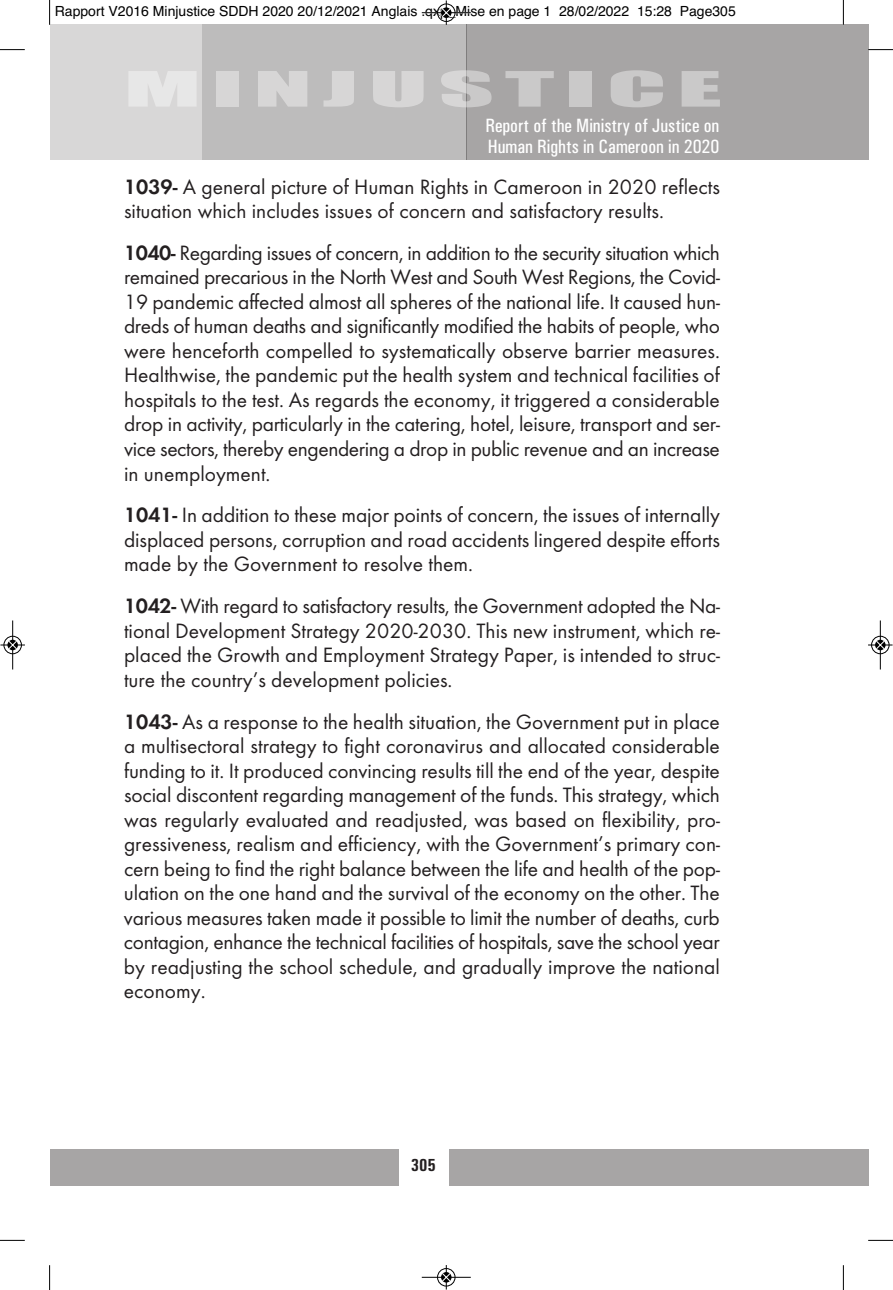
<style>
.page{position:relative;width:893px;height:1290px;background:#fff}
.page>*{position:absolute;margin:0;border:0;box-sizing:border-box;transform-origin:0 0}
.t1{font:44.98px "Impact";letter-spacing:.1em;color:rgb(255 255 255/.4);scale:2.39 1}
.t2{font:21.53px/24.5px "Function";color:#231f20;text-align:justify}
.t3{font:500 condensed 19.25px/21px "Univers";color:#fff}
.t4{font:700 condensed 17.5px "Univers";color:#231f20}
.t5{font:14px "Helvetica";color:#000}
.s1{font-weight:700}
</style>
<div class="page">
<div style="left:50px;top:1149px;width:818px;height:36px;background:#a7a5a5"></div>
<div style="left:466px;top:25px;width:402px;height:135px;background:#a7a5a5"></div>
<div style="left:202px;top:25px;width:264px;height:135px;background:#bdbcbc"></div>
<div style="left:399px;top:1146px;width:49px;height:42px;background:#fff"></div>
<div style="left:50px;top:25px;width:152px;height:135px;background:#d8d7d7"></div>
<svg style="left:49px;top:0;width:1px;height:25px"></svg>
<svg style="left:0;top:49px;width:25px;height:1px"></svg>
<svg style="left:843px;top:0;width:1px;height:25px"></svg>
<svg style="left:868px;top:49px;width:25px;height:1px"></svg>
<svg style="left:49px;top:1265px;width:1px;height:25px"></svg>
<svg style="left:0;top:1240px;width:25px;height:1px"></svg>
<svg style="left:843px;top:1265px;width:1px;height:25px"></svg>
<svg style="left:868px;top:1240px;width:25px;height:1px"></svg>
<div style="left:437px;top:3px;width:19px;height:19px;border:1px solid #fff;border-radius:50%"></div>
<hr style="left:422px;top:12px;width:49px;height:1px;background:#000">
<div style="left:437px;top:4px;width:18px;height:18px;border:1px solid #000;border-radius:50%"></div>
<svg style="left:442px;top:0;width:9px;height:25px"></svg>
<div style="left:437px;top:1268px;width:19px;height:18px;border:1px solid #fff;border-radius:50%"></div>
<hr style="left:422px;top:1277px;width:49px;height:1px;background:#000">
<div style="left:437px;top:1268px;width:18px;height:18px;border:1px solid #000;border-radius:50%"></div>
<svg style="left:442px;top:1265px;width:9px;height:24px"></svg>
<div style="left:3px;top:636px;width:19px;height:18px;border:1px solid #fff;border-radius:50%"></div>
<hr style="left:12px;top:620px;width:1px;height:49px;background:#000">
<div style="left:4px;top:636px;width:18px;height:18px;border:1px solid #000;border-radius:50%"></div>
<svg style="left:0;top:640px;width:25px;height:9px"></svg>
<div style="left:871px;top:636px;width:19px;height:18px;border:1px solid #fff;border-radius:50%"></div>
<hr style="left:880px;top:620px;width:1px;height:49px;background:#000">
<div style="left:871px;top:636px;width:18px;height:18px;border:1px solid #000;border-radius:50%"></div>
<svg style="left:868px;top:640px;width:24px;height:9px"></svg>
<p class="t5" style="left:55px;top:3px;width:682px">Rapport V2016 Minjustice SDDH 2020 20/12/2021 Anglais .qxp_Mise en page 1 28/02/2022 15:28 Page305</p>
<h1 class="t1" style="left:124px;top:65px;width:252px">MINJUSTICE</h1>
<p class="t3" style="left:485px;top:115px;width:235px">Report of the Ministry of Justice on<br>Human Rights in Cameroon in 2020</p>
<p class="t2" style="left:124px;top:174px;width:597px"><span class="s1">1039-</span> A general picture of Human Rights in Cameroon in 2020 reflects situation which includes issues of concern and satisfactory results.</p>
<p class="t2" style="left:124px;top:241px;width:597px"><span class="s1">1040-</span> Regarding issues of concern, in addition to the security situation which remained precarious in the North West and South West Regions, the Covid-19 pandemic affected almost all spheres of the national life. It caused hun&shy;dreds of human deaths and significantly modified the habits of people, who were henceforth compelled to systematically observe barrier measures.<br>Healthwise, the pandemic put the health system and technical facilities of hospitals to the test. As regards the economy, it triggered a considerable drop in activity, particularly in the catering, hotel, leisure, transport and ser&shy;vice sectors, thereby engendering a drop in public revenue and an increase in unemployment.</p>
<p class="t2" style="left:124px;top:503px;width:597px"><span class="s1">1041-</span> In addition to these major points of concern, the issues of internally displaced persons, corruption and road accidents lingered despite efforts made by the Government to resolve them.</p>
<p class="t2" style="left:124px;top:594px;width:597px"><span class="s1">1042-</span> With regard to satisfactory results, the Government adopted the Na&shy;tional Development Strategy 2020-2030. This new instrument, which re&shy;placed the Growth and Employment Strategy Paper, is intended to struc&shy;ture the country’s development policies.</p>
<p class="t2" style="left:124px;top:709px;width:598px"><span class="s1">1043-</span> As a response to the health situation, the Government put in place a multisectoral strategy to fight coronavirus and allocated considerable funding to it. It produced convincing results till the end of the year, despite social discontent regarding management of the funds. This strategy, which was regularly evaluated and readjusted, was based on flexibility, pro&shy;gressiveness, realism and efficiency, with the Government’s primary con&shy;cern being to find the right balance between the life and health of the pop&shy;ulation on the one hand and the survival of the economy on the other. The various measures taken made it possible to limit the number of deaths, curb contagion, enhance the technical facilities of hospitals, save the school year by readjusting the school schedule, and gradually improve the national economy.</p>
<p class="t4" style="left:411px;top:1154px;width:27px">305</p>
</div>
